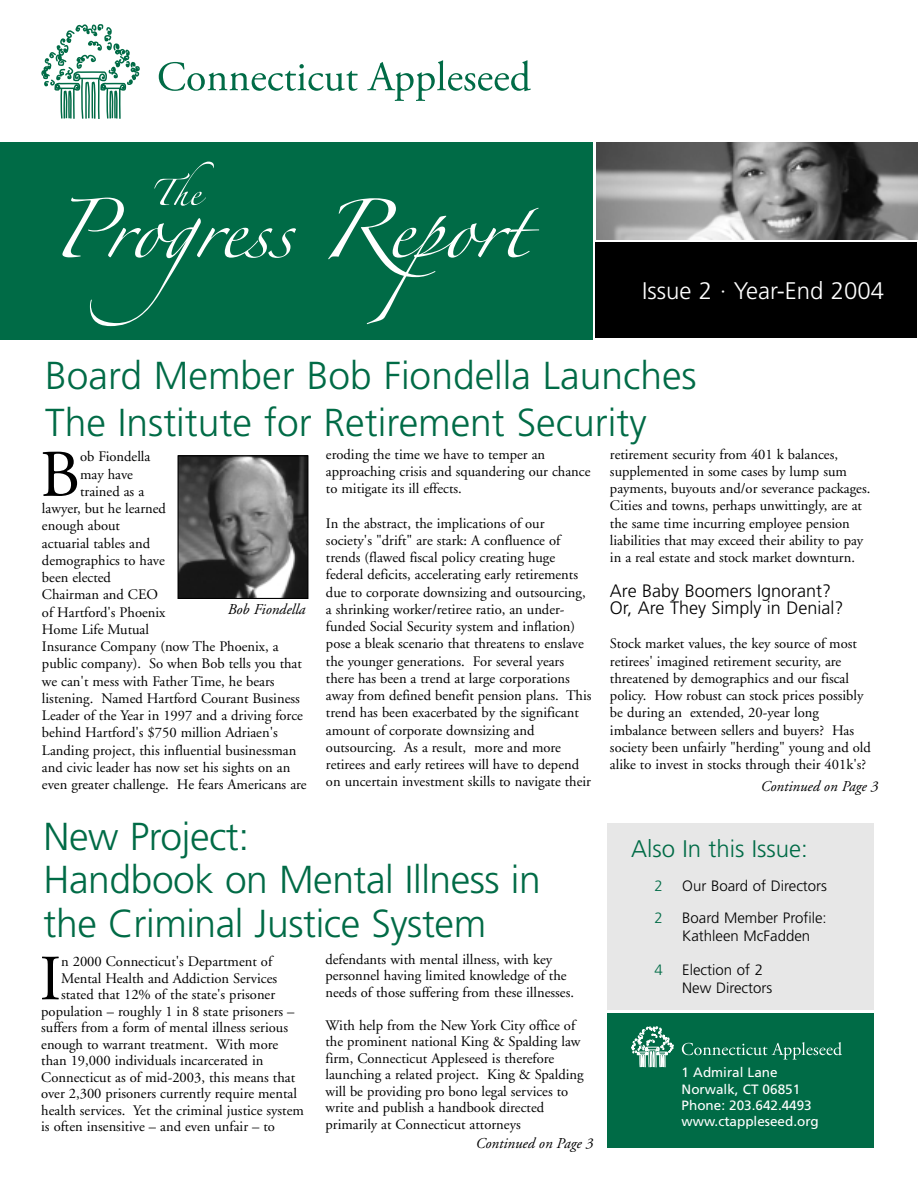
<style>
.page{position:relative;width:918px;height:1188px;background:#fff}
.page>*{position:absolute;margin:0;border:0;box-sizing:border-box;transform-origin:0 0}
.t1{font:66.6px "Adobe Garamond";color:#000}
.t2{font:64.2px "Adobe Garamond";color:#000}
.t3{font:300 39px/43.5px "Frutiger";color:#006b46}
.t4{font:300 24px "Frutiger";color:#fff}
.t5{font:300 24px "Frutiger";color:#006b46}
.t6{font:300 18px/17.2px "Frutiger";color:#000}
.t7{font:300 15px/18px "Frutiger";color:#000}
.t8{font:italic 15px "Adobe Garamond";color:#000}
.t9{font:300 15px "Frutiger";color:#006b46}
.t10{font:14.55px/17.2px "Adobe Garamond";color:#000}
.t11{font:13.5px/16.2px "Frutiger";color:#fff}
</style>
<div class="page">
<div style="left:0;top:142px;width:593px;height:197px;background:#006b46"></div>
<div style="left:596px;top:243px;width:321px;height:95px;background:#000"></div>
<div style="left:607px;top:824px;width:266px;height:186px;background:#e7e7e7"></div>
<svg style="left:328px;top:198px;width:211px;height:126px"></svg>
<svg style="left:41px;top:24px;width:99px;height:95px"></svg>
<svg style="left:159px;top:62px;width:199px;height:29px"></svg>
<svg style="left:367px;top:60px;width:164px;height:41px"></svg>
<svg style="left:62px;top:162px;width:234px;height:164px"></svg>
<img style="left:596px;top:143px;width:322px;height:97px">
<div style="left:607px;top:1013px;width:266px;height:134px;background:#006b46"></div>
<svg style="left:631px;top:1026px;width:43px;height:41px"></svg>
<svg style="left:682px;top:1042px;width:160px;height:18px"></svg>
<img style="left:180px;top:457px;width:126px;height:140px">
<div style="left:178px;top:455px;width:130px;height:144px;border:1px solid #000"></div>
<h3 class="t4" style="left:642px;top:281px;width:243px">Issue 2 · Year-End 2004</h3>
<h3 class="t3" style="left:45px;top:355px;width:653px;line-height:46.8px">Board Member Bob Fiondella Launches<br>The Institute for Retirement Security</h3>
<h1 class="t1" style="left:40px;top:448px;width:42px">B</h1>
<p class="t10" style="left:80px;top:449px;width:72px">ob Fiondella</p>
<p class="t10" style="left:80px;top:467px;width:55px">may have</p>
<p class="t10" style="left:80px;top:484px;width:66px">trained as a</p>
<p class="t10" style="left:42px;top:501px;width:126px">lawyer, but he learned</p>
<p class="t10" style="left:42px;top:518px;width:80px">enough about</p>
<p class="t10" style="left:42px;top:536px;width:110px">actuarial tables and</p>
<p class="t10" style="left:42px;top:553px;width:124px">demographics to have</p>
<p class="t10" style="left:42px;top:570px;width:70px">been elected</p>
<p class="t10" style="left:42px;top:587px;width:118px">Chairman and CEO</p>
<p class="t10" style="left:42px;top:605px;width:125px">of Hartford's Phoenix</p>
<p class="t10" style="left:42px;top:622px;width:109px">Home Life Mutual</p>
<p class="t10" style="left:42px;top:639px;width:238px">Insurance Company (now The Phoenix, a</p>
<p class="t10" style="left:42px;top:656px;width:262px">public company). So when Bob tells you that</p>
<p class="t10" style="left:42px;top:674px;width:234px">we can't mess with Father Time, he bears</p>
<p class="t10" style="left:42px;top:691px;width:259px">listening. Named Hartford Courant Business</p>
<p class="t10" style="left:42px;top:708px;width:262px">Leader of the Year in 1997 and a driving force</p>
<p class="t10" style="left:42px;top:725px;width:237px">behind Hartford's $750 million Adriaen's</p>
<p class="t10" style="left:42px;top:743px;width:256px">Landing project, this influential businessman</p>
<p class="t10" style="left:42px;top:760px;width:250px">and civic leader has now set his sights on an</p>
<p class="t10" style="left:42px;top:777px;width:266px">even greater challenge. He fears Americans are</p>
<p class="t8" style="left:228px;top:604px;width:79px">Bob Fiondella</p>
<p class="t10" style="left:326px;top:447px;width:266px">eroding the time we have to temper an approaching crisis and squandering our chance to mitigate its ill effects.</p>
<p class="t10" style="left:326px;top:516px;width:267px">In the abstract, the implications of our society's "drift" are stark: A confluence of trends (flawed fiscal policy creating huge federal deficits, accelerating early retirements due to corporate downsizing and outsourcing, a shrinking worker/retiree ratio, an under&shy;funded Social Security system and inflation) pose a bleak scenario that threatens to enslave the younger generations. For several years there has been a trend at large corporations away from defined benefit pension plans. This trend has been exacerbated by the significant amount of corporate downsizing and outsourcing. As a result, more and more retirees and early retirees will have to depend on uncertain investment skills to navigate their</p>
<h3 class="t3" style="left:44px;top:818px;width:499px">New Project:<br>Handbook on Mental Illness in the Criminal Justice System</h3>
<h2 class="t2" style="left:40px;top:953px;width:23px">I</h2>
<p class="t10" style="left:61px;top:954px;width:213px">n 2000 Connecticut's Department of</p>
<p class="t10" style="left:61px;top:971px;width:218px">Mental Health and Addiction Services</p>
<p class="t10" style="left:61px;top:987px;width:216px">stated that 12% of the state's prisoner</p>
<p class="t10" style="left:41px;top:1004px;width:255px">population – roughly 1 in 8 state prisoners –</p>
<p class="t10" style="left:41px;top:1020px;width:248px">suffers from a form of mental illness serious</p>
<p class="t10" style="left:41px;top:1037px;width:239px">enough to warrant treatment. With more</p>
<p class="t10" style="left:41px;top:1053px;width:224px">than 19,000 individuals incarcerated in</p>
<p class="t10" style="left:41px;top:1070px;width:255px">Connecticut as of mid-2003, this means that</p>
<p class="t10" style="left:41px;top:1086px;width:257px">over 2,300 prisoners currently require mental</p>
<p class="t10" style="left:41px;top:1103px;width:264px">health services. Yet the criminal justice system</p>
<p class="t10" style="left:41px;top:1119px;width:235px">is often insensitive – and even unfair – to</p>
<p class="t10" style="left:325px;top:952px;width:250px;line-height:16.5px">defendants with mental illness, with key personnel having limited knowledge of the needs of those suffering from these illnesses.</p>
<p class="t10" style="left:325px;top:1018px;width:260px;line-height:16.5px">With help from the New York City office of the prominent national King &amp; Spalding law firm, Connecticut Appleseed is therefore launching a related project. King &amp; Spalding will be providing pro bono legal services to write and publish a handbook directed primarily at Connecticut attorneys</p>
<p class="t8" style="left:476px;top:1137px;width:119px">Continued on Page 3</p>
<p class="t10" style="left:610px;top:447px;width:262px">retirement security from 401 k balances, supplemented in some cases by lump sum payments, buyouts and/or severance packages.<br>Cities and towns, perhaps unwittingly, are at the same time incurring employee pension liabilities that may exceed their ability to pay in a real estate and stock market downturn.</p>
<p class="t6" style="left:610px;top:583px;width:235px">Are Baby Boomers Ignorant?<br>Or, Are They Simply in Denial?</p>
<p class="t10" style="left:610px;top:636px;width:262px">Stock market values, the key source of most retirees' imagined retirement security, are threatened by demographics and our fiscal policy. How robust can stock prices possibly be during an extended, 20-year long imbalance between sellers and buyers? Has society been unfairly "herding" young and old alike to invest in stocks through their 401k's?</p>
<p class="t8" style="left:761px;top:781px;width:119px">Continued on Page 3</p>
<h3 class="t5" style="left:631px;top:839px;width:178px">Also In this Issue:</h3>
<p class="t9" style="left:654px;top:880px;width:10px">2</p>
<p class="t7" style="left:682px;top:878px;width:146px">Our Board of Directors</p>
<p class="t9" style="left:654px;top:912px;width:10px">2</p>
<p class="t7" style="left:682px;top:910px;width:146px">Board Member Profile:<br>Kathleen McFadden</p>
<p class="t9" style="left:654px;top:964px;width:10px">4</p>
<p class="t7" style="left:682px;top:962px;width:92px">Election of 2<br>New Directors</p>
<p class="t11" style="left:682px;top:1066px;width:139px">1 Admiral Lane<br>Norwalk, CT 06851<br>Phone: 203.642.4493 www.ctappleseed.org</p>
</div>
